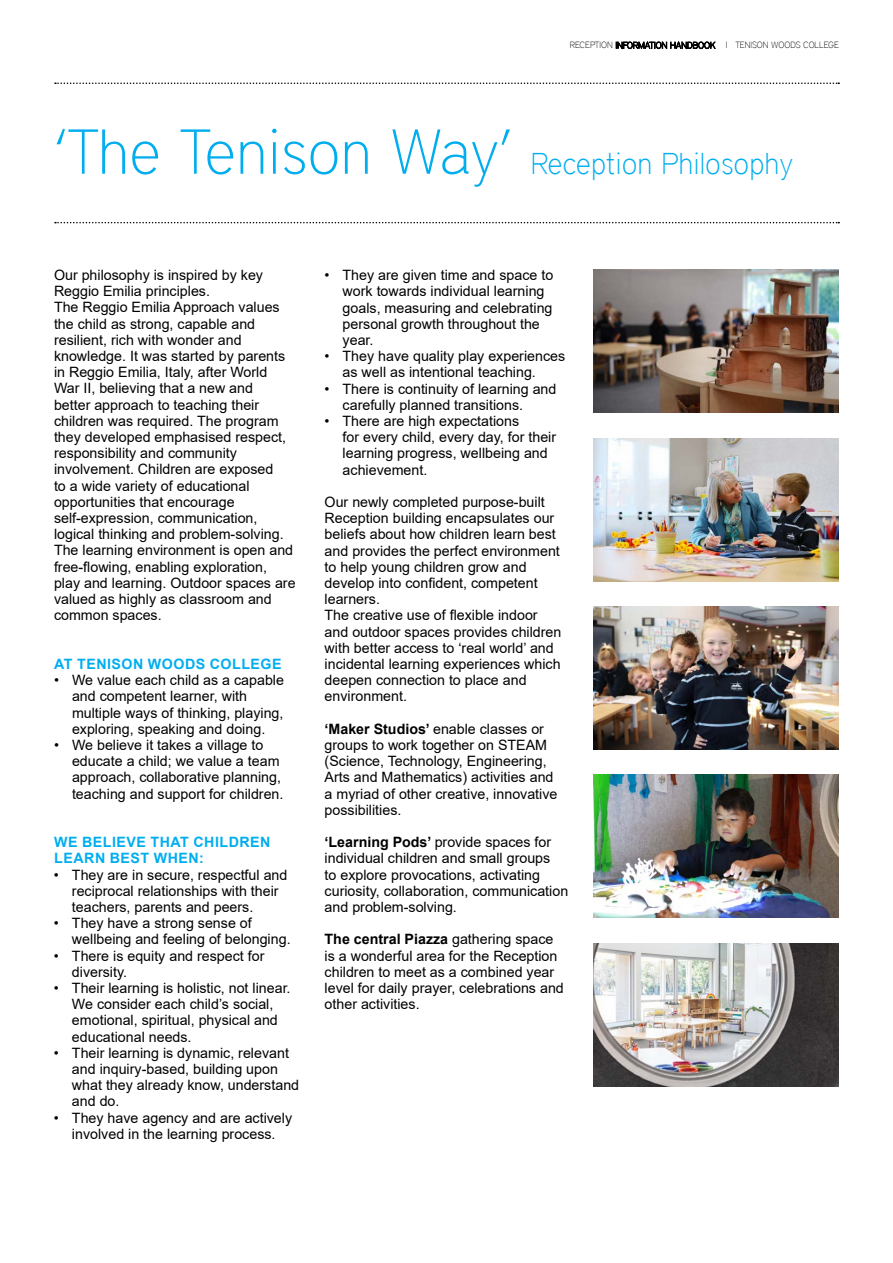
<style>
.page{position:relative;width:893px;height:1263px;background:#fff}
.page>*{position:absolute;margin:0;border:0;box-sizing:border-box;transform-origin:0 0}
.t1{font:100 30px "District";color:#00aeef}
.t2{font:14.25px/16.2px "Arial";color:#000}
.t3{font:700 14.25px/16.2px "Arial";letter-spacing:.035em;color:#00aeef}
.t4{font:100 9px "District";color:#000}
.s1{font-size:63px}
.s2{font-weight:700}
</style>
<div class="page">
<svg style="left:55px;top:82px;width:784px;height:2px"></svg>
<svg style="left:55px;top:222px;width:784px;height:1px"></svg>
<img style="left:593px;top:270px;width:246px;height:143px">
<img style="left:593px;top:438px;width:246px;height:143px">
<img style="left:593px;top:606px;width:246px;height:143px">
<img style="left:593px;top:775px;width:246px;height:143px">
<img style="left:593px;top:943px;width:246px;height:143px">
<p class="t4" style="left:570px;top:40px;width:271px">RECEPTION INFORMATION HANDBOOK I TENISON WOODS COLLEGE</p>
<h1 class="t1" style="left:54px;top:146px;width:741px"><span class="s1">‘The Tenison Way’</span> Reception Philosophy</h1>
<p class="t2" style="left:54px;top:267px;width:243px">Our philosophy is inspired by key Reggio Emilia principles.<br>The Reggio Emilia Approach values the child as strong, capable and resilient, rich with wonder and knowledge. It was started by parents in Reggio Emilia, Italy, after World War II, believing that a new and<br>better approach to teaching their children was required. The program they developed emphasised respect, responsibility and community involvement. Children are exposed<br>to a wide variety of educational opportunities that encourage self-expression, communication, logical thinking and problem-solving.<br>The learning environment is open and free-flowing, enabling exploration, play and learning. Outdoor spaces are valued as highly as classroom and common spaces.</p>
<p class="t3" style="left:54px;top:656px;width:229px">AT TENISON WOODS COLLEGE</p>
<p class="t2" style="left:72px;top:672px;width:214px;text-indent:-18px">• We value each child as a capable and competent learner, with multiple ways of thinking, playing, exploring, speaking and doing.</p>
<p class="t2" style="left:72px;top:737px;width:213px;text-indent:-18px">• We believe it takes a village to educate a child; we value a team approach, collaborative planning, teaching and support for children.</p>
<p class="t3" style="left:54px;top:834px;width:218px">WE BELIEVE THAT CHILDREN<br>LEARN BEST WHEN:</p>
<p class="t2" style="left:72px;top:866px;width:217px;text-indent:-18px">• They are in secure, respectful and reciprocal relationships with their teachers, parents and peers.</p>
<p class="t2" style="left:72px;top:915px;width:220px;text-indent:-18px">• They have a strong sense of wellbeing and feeling of belonging.</p>
<p class="t2" style="left:72px;top:947px;width:194px;text-indent:-18px">• There is equity and respect for diversity.</p>
<p class="t2" style="left:72px;top:980px;width:220px;text-indent:-18px">• Their learning is holistic, not linear.<br>We consider each child’s social, emotional, spiritual, physical and educational needs.</p>
<p class="t2" style="left:72px;top:1044px;width:229px;text-indent:-18px">• Their learning is dynamic, relevant and inquiry-based, building upon what they already know, understand and do.</p>
<p class="t2" style="left:54px;top:1109px;width:240px;text-align:center">• They have agency and are actively involved in the learning process.</p>
<p class="t2" style="left:343px;top:267px;width:212px;text-indent:-18px">• They are given time and space to work towards individual learning goals, measuring and celebrating personal growth throughout the year.</p>
<p class="t2" style="left:343px;top:348px;width:224px;text-indent:-18px">• They have quality play experiences as well as intentional teaching.</p>
<p class="t2" style="left:343px;top:380px;width:215px;text-indent:-18px">• There is continuity of learning and carefully planned transitions.</p>
<p class="t2" style="left:343px;top:413px;width:215px;text-indent:-18px">• There are high expectations<br>for every child, every day, for their learning progress, wellbeing and achievement.</p>
<p class="t2" style="left:325px;top:494px;width:238px">Our newly completed purpose-built<br>Reception building encapsulates our beliefs about how children learn best and provides the perfect environment to help young children grow and develop into confident, competent learners.<br>The creative use of flexible indoor and outdoor spaces provides children with better access to ‘real world’ and incidental learning experiences which deepen connection to place and environment.</p>
<p class="t2" style="left:325px;top:721px;width:234px"><span class="s2">‘Maker Studios’</span> enable classes or groups to work together on STEAM (Science, Technology, Engineering,<br>Arts and Mathematics) activities and a myriad of other creative, innovative possibilities.</p>
<p class="t2" style="left:325px;top:834px;width:245px"><span class="s2">‘Learning Pods’</span> provide spaces for individual children and small groups<br>to explore provocations, activating curiosity, collaboration, communication and problem-solving.</p>
<p class="t2" style="left:325px;top:931px;width:241px"><span class="s2">The central Piazza</span> gathering space is a wonderful area for the Reception children to meet as a combined year level for daily prayer, celebrations and other activities.</p>
</div>
